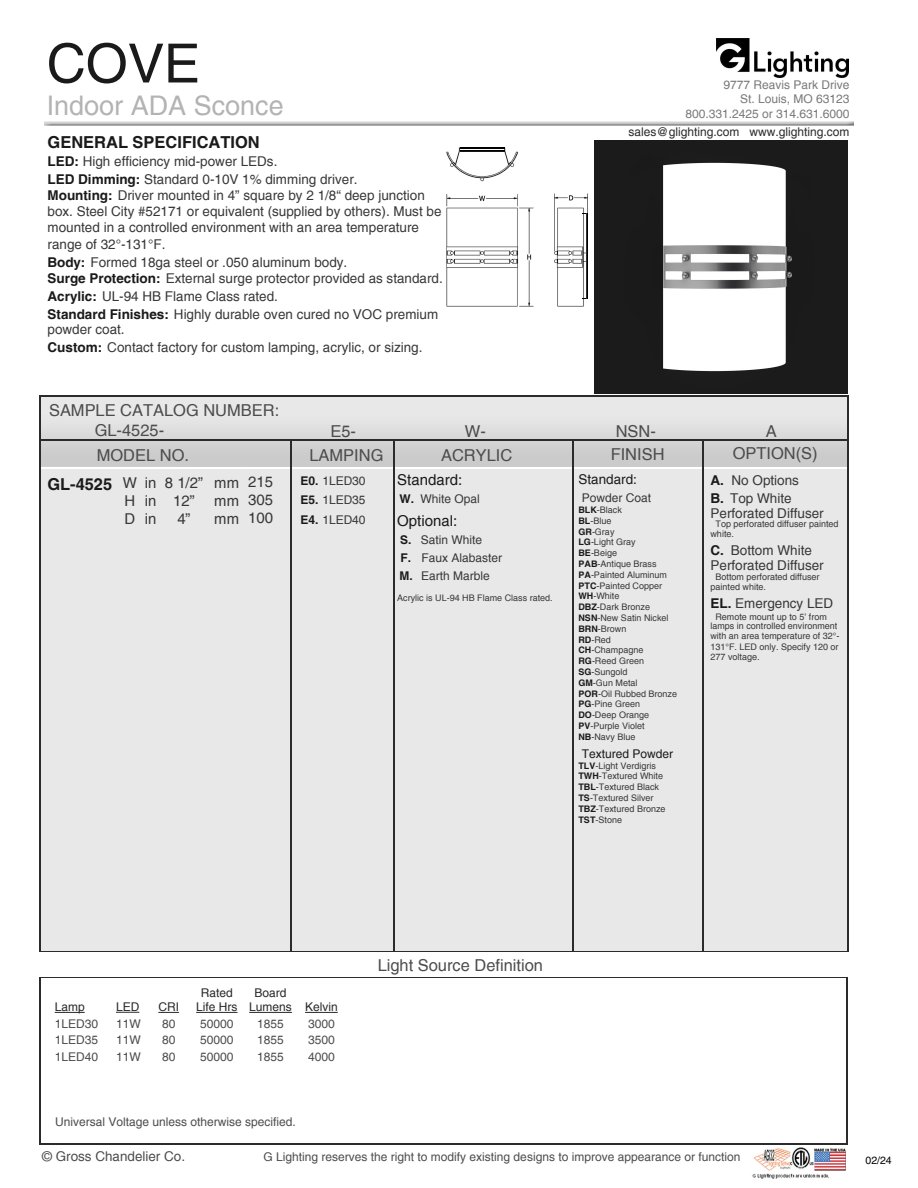
<style>
.page{position:relative;width:918px;height:1188px;background:#fff}
.page>*{position:absolute;margin:0;border:0;box-sizing:border-box;transform-origin:0 0}
.t1{font:54px "Helvetica";color:#1a1a1a}
.t2{font:27px "Helvetica";color:#b3b3b3}
.t3{font:16.5px/19.8px "Helvetica";color:#4c4c4c}
.t4{font:700 16.5px "Helvetica";color:#1a1a1a}
.t5{font:15px/18px "Helvetica";color:#373737;text-align:justify}
.t6{font:15px "Helvetica";color:#1a1a1a}
.t7{font:13.5px/18px "Helvetica";color:#373737}
.t8{font:13.5px "Helvetica";color:#4c4c4c}
.t9{font:13.5px "Helvetica";color:#1a1a1a}
.t10{font:12px/16.5px "Helvetica";color:#4c4c4c;text-align:justify}
.t11{font:12px/19.5px "Helvetica";color:#373737;text-align:justify}
.t12{font:12px/14.4px "Helvetica";color:#797979;text-align:right}
.t13{font:12px/14.4px "Helvetica";color:#282828;text-align:center}
.t14{font:12px "Helvetica";color:#292929}
.t15{font:12px "Helvetica";color:#1a1a1a}
.t16{font:10.5px "Helvetica";color:#000}
.t17{font:9px/10.8px "Helvetica";color:#373737}
.s1{font-weight:700;color:#1a1a1a}
</style>
<div class="page">
<img style="left:752px;top:1148px;width:93px;height:31px">
<hr style="left:40px;top:977px;width:807px;height:1px;background:#2b2b2b">
<hr style="left:40px;top:1144px;width:807px;height:1px;background:#2b2b2b">
<div style="left:40px;top:470px;width:808px;height:481px;background:#e8e8e8"></div>
<div style="left:40px;top:397px;width:807px;height:18px;background:#e8e8e8"></div>
<img style="left:40px;top:415px;width:808px;height:52px">
<hr style="left:55px;top:1012px;width:30px;height:1px;background:#282828">
<svg style="left:116px;top:1012px;width:23px;height:1px"></svg>
<svg style="left:158px;top:1012px;width:21px;height:1px"></svg>
<hr style="left:249px;top:1012px;width:43px;height:1px;background:#282828">
<hr style="left:196px;top:1012px;width:42px;height:1px;background:#282828">
<hr style="left:305px;top:1012px;width:33px;height:1px;background:#282828">
<hr style="left:394px;top:439px;width:1px;height:512px;background:#2b2b2b">
<hr style="left:291px;top:439px;width:1px;height:512px;background:#2b2b2b">
<hr style="left:572px;top:440px;width:2px;height:511px;background:#2b2b2b">
<hr style="left:703px;top:439px;width:1px;height:512px;background:#2b2b2b">
<hr style="left:40px;top:439px;width:808px;height:1px;background:#2b2b2b">
<hr style="left:40px;top:396px;width:808px;height:1px;background:#2b2b2b">
<hr style="left:39px;top:951px;width:809px;height:1px;background:#2b2b2b">
<hr style="left:39px;top:396px;width:1px;height:556px;background:#2b2b2b">
<hr style="left:39px;top:977px;width:1px;height:168px;background:#2b2b2b">
<hr style="left:846px;top:977px;width:1px;height:168px;background:#2b2b2b">
<hr style="left:848px;top:396px;width:1px;height:556px;background:#2b2b2b">
<img style="left:446px;top:147px;width:142px;height:160px">
<img style="left:460px;top:148px;width:44px;height:1px">
<img style="left:460px;top:151px;width:45px;height:1px">
<img style="left:587px;top:213px;width:1px;height:86px">
<img style="left:717px;top:39px;width:131px;height:39px">
<img style="left:595px;top:141px;width:252px;height:252px">
<h1 class="t1" style="left:47px;top:32px;width:155px">COVE</h1>
<h2 class="t2" style="left:47px;top:90px;width:239px">Indoor ADA Sconce</h2>
<p class="t4" style="left:48px;top:132px;width:214px">GENERAL SPECIFICATION</p>
<p class="t7" style="left:48px;top:152px;width:312px"><span class="s1">LED:</span> High efficiency mid-power LEDs.<br><span class="s1">LED Dimming:</span> Standard 0-10V 1% dimming driver.</p>
<p class="t7" style="left:48px;top:187px;width:395px;line-height:16.2px"><span class="s1">Mounting:</span> Driver mounted in 4” square by 2 1/8“ deep junction box. Steel City #52171 or equivalent (supplied by others). Must be mounted in a controlled environment with an area temperature range of 32°-131°F.</p>
<p class="t7" style="left:48px;top:254px;width:397px;line-height:16.2px"><span class="s1">Body:</span> Formed 18ga steel or .050 aluminum body.<br><span class="s1">Surge Protection:</span> External surge protector provided as standard.</p>
<p class="t7" style="left:48px;top:287px;width:392px"><span class="s1">Acrylic:</span> UL-94 HB Flame Class rated.<br><span class="s1">Standard Finishes:</span> Highly durable oven cured no VOC premium</p>
<p class="t7" style="left:48px;top:320px;width:377px">powder coat.<br><span class="s1">Custom:</span> Contact factory for custom lamping, acrylic, or sizing.</p>
<p class="t3" style="left:95px;top:400px;width:186px;text-indent:-46px">SAMPLE CATALOG NUMBER:<br>GL-4525-</p>
<p class="t3" style="left:331px;top:421px;width:27px">E5-</p>
<p class="t3" style="left:465px;top:422px;width:22px">W-</p>
<p class="t12" style="left:685px;top:78px;width:166px">9777 Reavis Park Drive<br>St. Louis, MO 63123<br>800.331.2425 or 314.631.6000</p>
<p class="t14" style="left:629px;top:124px;width:222px">sales@glighting.com www.glighting.com</p>
<p class="t3" style="left:616px;top:421px;width:42px">NSN-</p>
<p class="t3" style="left:766px;top:421px;width:12px">A</p>
<p class="t3" style="left:97px;top:445px;width:94px">MODEL NO.</p>
<p class="t3" style="left:309px;top:445px;width:75px">LAMPING</p>
<p class="t3" style="left:441px;top:446px;width:73px">ACRYLIC</p>
<p class="t3" style="left:611px;top:445px;width:55px">FINISH</p>
<p class="t3" style="left:733px;top:443px;width:86px">OPTION(S)</p>
<p class="t4" style="left:47px;top:474px;width:66px">GL-4525</p>
<p class="t6" style="left:397px;top:471px;width:67px">Standard:</p>
<p class="t11" style="left:399px;top:489px;width:82px"><span class="s1">W.</span> White Opal</p>
<p class="t6" style="left:397px;top:512px;width:62px">Optional:</p>
<p class="t11" style="left:399px;top:531px;width:104px;line-height:18px;text-align:left"><span class="s1">S.</span> Satin White<br><span class="s1">F.</span> Faux Alabaster<br><span class="s1">M.</span> Earth Marble</p>
<p class="t17" style="left:397px;top:593px;width:157px">Acrylic is UL-94 HB Flame Class rated.</p>
<p class="t5" style="left:123px;top:474px;width:16px">W H D</p>
<p class="t5" style="left:145px;top:474px;width:13px">in in in</p>
<p class="t5" style="left:165px;top:474px;width:40px;text-align:center">8 1/2”<br>12”<br>4”</p>
<p class="t5" style="left:214px;top:474px;width:26px">mm mm mm</p>
<p class="t11" style="left:300px;top:471px;width:67px"><span class="s1">E0.</span> 1LED30<br><span class="s1">E5.</span> 1LED35<br><span class="s1">E4.</span> 1LED40</p>
<p class="t9" style="left:579px;top:472px;width:60px">Standard:</p>
<p class="t7" style="left:711px;top:471px;width:90px"><span class="s1">A.</span> No Options<br><span class="s1">B.</span> Top White</p>
<p class="t7" style="left:711px;top:504px;width:115px">Perforated Diffuser</p>
<p class="t17" style="left:711px;top:519px;width:130px;line-height:9.8px;text-indent:5px">Top perforated diffuser painted white.</p>
<p class="t7" style="left:711px;top:543px;width:115px;line-height:15px"><span class="s1">C.</span> Bottom White<br>Perforated Diffuser</p>
<p class="t17" style="left:711px;top:572px;width:111px;line-height:9.8px;text-indent:5px">Bottom perforated diffuser painted white.</p>
<p class="t7" style="left:711px;top:594px;width:124px"><span class="s1">EL.</span> Emergency LED</p>
<p class="t17" style="left:710px;top:611px;width:130px;line-height:10.2px;text-indent:5px">Remote mount up to 5’ from lamps in controlled environment with an area temperature of 32°-<br>131°F. LED only. Specify 120 or<br>277 voltage.</p>
<p class="t5" style="left:248px;top:473px;width:26px">215<br>305<br>100</p>
<p class="t11" style="left:582px;top:488px;width:71px">Powder Coat</p>
<p class="t17" style="left:579px;top:505px;width:100px"><span class="s1">BLK</span>-Black<br><span class="s1">BL</span>-Blue<br><span class="s1">GR</span>-Gray<br><span class="s1">LG</span>-Light Gray<br><span class="s1">BE</span>-Beige<br><span class="s1">PAB</span>-Antique Brass<br><span class="s1">PA</span>-Painted Aluminum<br><span class="s1">PTC</span>-Painted Copper<br><span class="s1">WH</span>-White<br><span class="s1">DBZ</span>-Dark Bronze<br><span class="s1">NSN</span>-New Satin Nickel<br><span class="s1">BRN</span>-Brown<br><span class="s1">RD</span>-Red<br><span class="s1">CH</span>-Champagne<br><span class="s1">RG</span>-Reed Green<br><span class="s1">SG</span>-Sungold<br><span class="s1">GM</span>-Gun Metal<br><span class="s1">POR</span>-Oil Rubbed Bronze<br><span class="s1">PG</span>-Pine Green<br><span class="s1">DO</span>-Deep Orange<br><span class="s1">PV</span>-Purple Violet<br><span class="s1">NB</span>-Navy Blue</p>
<p class="t15" style="left:582px;top:747px;width:93px">Textured Powder</p>
<p class="t17" style="left:579px;top:760px;width:89px"><span class="s1">TLV</span>-Light Verdigris<br><span class="s1">TWH</span>-Textured White<br><span class="s1">TBL</span>-Textured Black<br><span class="s1">TS</span>-Textured Silver<br><span class="s1">TBZ</span>-Textured Bronze<br><span class="s1">TST</span>-Stone</p>
<p class="t13" style="left:55px;top:1000px;width:32px">Lamp</p>
<p class="t10" style="left:55px;top:1015px;width:45px">1LED30<br>1LED35<br>1LED40</p>
<p class="t13" style="left:116px;top:1000px;width:25px">LED</p>
<p class="t10" style="left:116px;top:1015px;width:26px">11W 11W 11W</p>
<p class="t13" style="left:158px;top:1000px;width:22px">CRI</p>
<p class="t10" style="left:162px;top:1015px;width:15px">80<br>80<br>80</p>
<p class="t13" style="left:196px;top:985px;width:43px">Rated<br>Life Hrs</p>
<p class="t10" style="left:200px;top:1015px;width:35px">50000<br>50000<br>50000</p>
<p class="t13" style="left:249px;top:985px;width:44px">Board<br>Lumens</p>
<p class="t10" style="left:257px;top:1015px;width:28px">1855<br>1855<br>1855</p>
<p class="t13" style="left:305px;top:1000px;width:34px">Kelvin</p>
<p class="t10" style="left:308px;top:1015px;width:28px">3000<br>3500<br>4000</p>
<p class="t10" style="left:55px;top:1113px;width:242px">Universal Voltage unless otherwise specified.</p>
<p class="t3" style="left:378px;top:955px;width:167px">Light Source Definition</p>
<p class="t8" style="left:42px;top:1148px;width:144px">© Gross Chandelier Co.</p>
<p class="t10" style="left:264px;top:1148px;width:478px">G Lighting reserves the right to modify existing designs to improve appearance or function</p>
<p class="t16" style="left:866px;top:1154px;width:28px">02/24</p>
</div>
